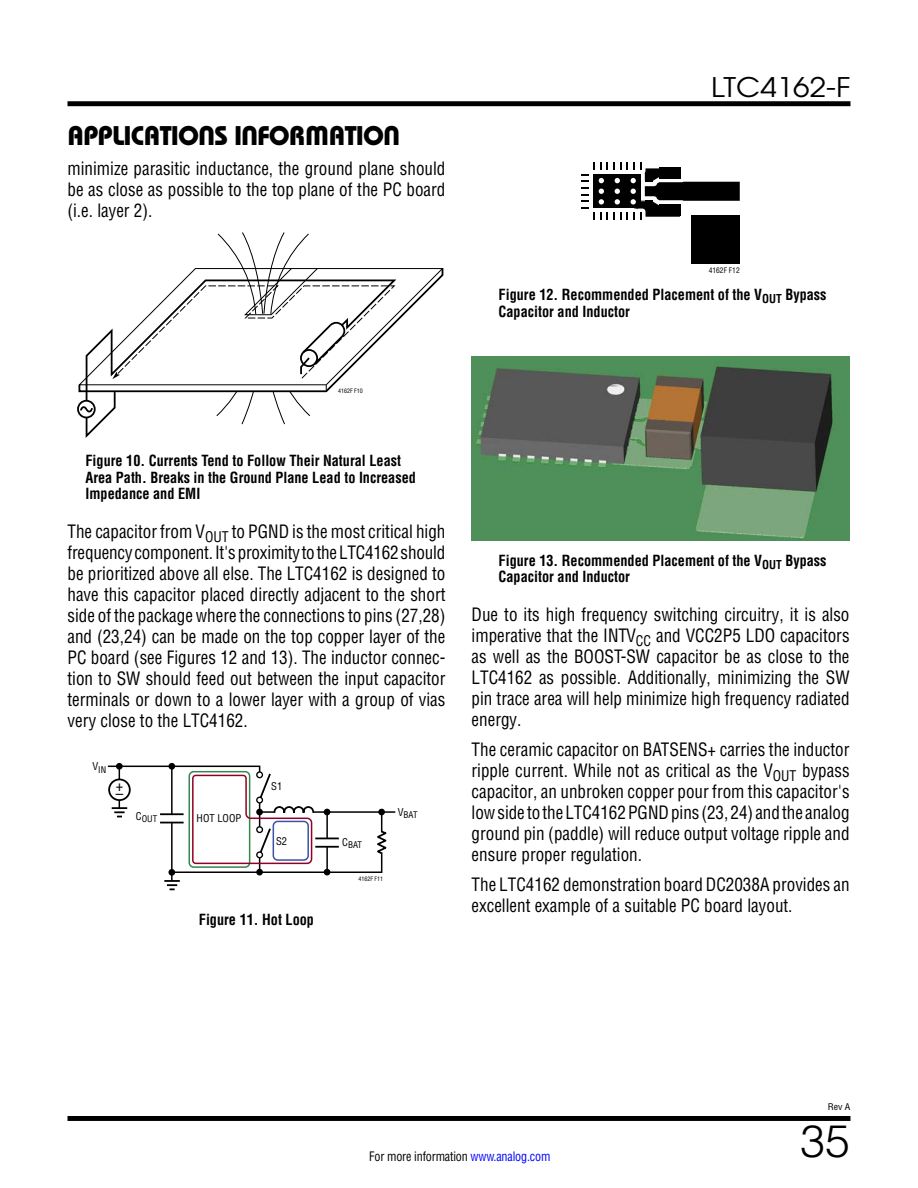
<style>
.page{position:relative;width:918px;height:1188px;background:#fff}
.page>*{position:absolute;margin:0;border:0;box-sizing:border-box;transform-origin:0 0}
.t1{font:300 45px "Helvetica";color:#000}
.t2{font:27px "Linear Bauhaus";letter-spacing:-.02em;color:#000}
.t3{font:27px "Avant Garde";color:#000;scale:1.1 1}
.t4{font:18px/21px "Linear Helv Cond";color:#000;text-align:justify;scale:.95 1}
.t5{font:700 15px/16.5px "Linear Helv Cond";color:#000;scale:.95 1}
.t6{font:15px "Linear Helv Cond";color:#000}
.t7{font:12.75px "Linear Helv Cond";letter-spacing:-.015em;color:#000;scale:.95 1}
.t8{font:10.5px "Linear Helv Cond";color:#000}
.t9{font:9px "Linear Helv Cond";color:#000}
.t10{font:9px "Linear Helv Cond";color:#000;scale:1.1 1}
.t11{font:7.5px "Linear Helv Cond";color:#000}
.t12{font:6px "Linear Helv Cond";color:#000}
.s1{color:#00f}
</style>
<div class="page">
<div style="left:68px;top:1116px;width:782px;height:5px;background:#000"></div>
<div style="left:68px;top:101px;width:782px;height:5px;background:#000"></div>
<div style="left:77px;top:400px;width:19px;height:18px;border:2px solid #000;border-radius:50%"></div>
<svg style="left:78px;top:232px;width:366px;height:193px"></svg>
<hr style="left:260px;top:811px;width:135px;height:2px;background:#000">
<div style="left:116px;top:763px;width:7px;height:7px;background:#000;border-radius:50%"></div>
<svg style="left:107px;top:765px;width:283px;height:125px"></svg>
<div style="left:691px;top:215px;width:49px;height:48px;background:#000"></div>
<svg style="left:581px;top:162px;width:159px;height:58px"></svg>
<img style="left:472px;top:357px;width:378px;height:183px">
<h2 class="t2" style="left:68px;top:119px;width:334px">APPLICATIONS INFORMATION</h2>
<p class="t4" style="left:68px;top:158px;width:399px">minimize parasitic inductance, the ground plane should be as close as possible to the top plane of the PC board (i.e. layer 2).</p>
<h2 class="t3" style="left:711px;top:70px;width:128px">LTC4162-F</h2>
<p class="t11" style="left:709px;top:266px;width:33px">4162F F12</p>
<p class="t5" style="left:499px;top:287px;width:347px">Figure 12. Recommended Placement of the V<sub>OUT</sub> Bypass<br>Capacitor and Inductor</p>
<p class="t12" style="left:338px;top:387px;width:26px">4162F F10</p>
<p class="t5" style="left:86px;top:453px;width:349px">Figure 10. Currents Tend to Follow Their Natural Least<br>Area Path. Breaks in the Ground Plane Lead to Increased<br>Impedance and EMI</p>
<p class="t4" style="left:67px;top:521px;width:399px">The capacitor from V<sub>OUT</sub> to PGND is the most critical high frequency component. It's proximity to the LTC4162 should be prioritized above all else. The LTC4162 is designed to have this capacitor placed directly adjacent to the short side of the package where the connections to pins (27,28) and (23,24) can be made on the top copper layer of the PC board (see Figures 12 and 13). The inductor connec&shy;tion to SW should feed out between the input capacitor terminals or down to a lower layer with a group of vias very close to the LTC4162.</p>
<p class="t9" style="left:92px;top:764px;width:15px"><sup>V</sup>IN</p>
<p class="t6" style="left:116px;top:776px;width:9px">+</p>
<p class="t6" style="left:116px;top:784px;width:9px">–</p>
<p class="t9" style="left:136px;top:813px;width:23px"><sup>C</sup>OUT</p>
<p class="t8" style="left:197px;top:811px;width:46px">HOT LOOP</p>
<p class="t8" style="left:271px;top:780px;width:13px">S1</p>
<p class="t8" style="left:276px;top:834px;width:13px">S2</p>
<p class="t5" style="left:199px;top:911px;width:123px">Figure 11. Hot Loop</p>
<p class="t9" style="left:342px;top:839px;width:21px"><sup>C</sup>BAT</p>
<p class="t12" style="left:358px;top:875px;width:26px">4162F F11</p>
<p class="t9" style="left:398px;top:809px;width:21px"><sup>V</sup>BAT</p>
<p class="t5" style="left:499px;top:552px;width:347px">Figure 13. Recommended Placement of the V<sub>OUT</sub> Bypass<br>Capacitor and Inductor</p>
<p class="t4" style="left:472px;top:604px;width:399px">Due to its high frequency switching circuitry, it is also imperative that the INTV<sub>CC</sub> and VCC2P5 LDO capacitors as well as the BOOST-SW capacitor be as close to the LTC4162 as possible. Additionally, minimizing the SW pin trace area will help minimize high frequency radiated energy.</p>
<p class="t4" style="left:472px;top:739px;width:399px">The ceramic capacitor on BATSENS+ carries the inductor ripple current. While not as critical as the V<sub>OUT</sub> bypass capacitor, an unbroken copper pour from this capacitor's low side to the LTC4162 PGND pins (23, 24) and the analog ground pin (paddle) will reduce output voltage ripple and ensure proper regulation.</p>
<p class="t4" style="left:472px;top:874px;width:399px">The LTC4162 demonstration board DC2038A provides an excellent example of a suitable PC board layout.</p>
<p class="t10" style="left:828px;top:1102px;width:22px">Rev A</p>
<p class="t7" style="left:369px;top:1148px;width:192px">For more information <span class="s1">www.analog.com</span></p>
<h1 class="t1" style="left:800px;top:1113px;width:52px">35</h1>
</div>
